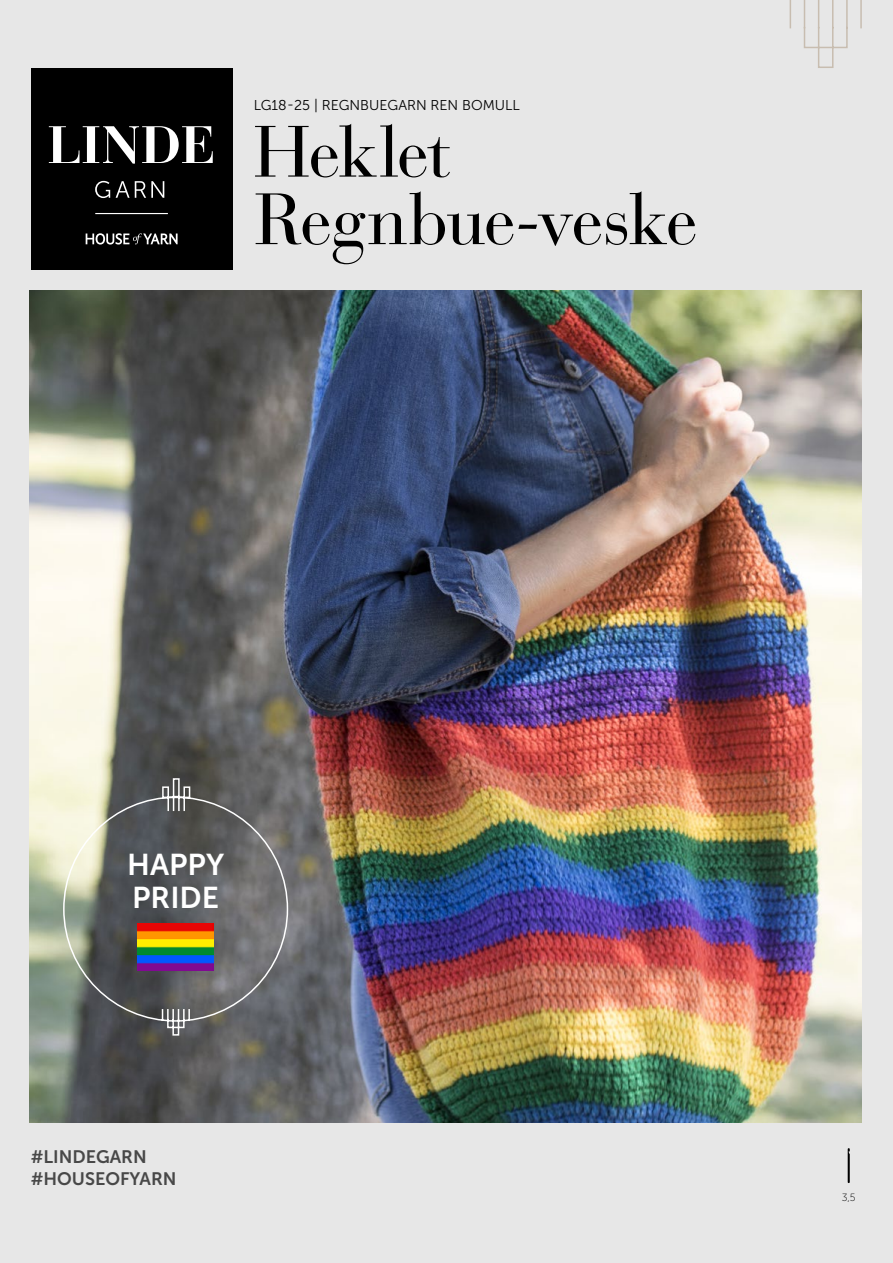
<style>
.page{position:relative;width:893px;height:1263px;background:#e7e7e7}
.page>*{position:absolute;margin:0;border:0;box-sizing:border-box;transform-origin:0 0}
.t1{font:72px "Bauer Bodoni Std";letter-spacing:-.025em;color:#000}
.t2{font:30px "Museo Sans 700";color:#fff}
.t3{font:18px "Museo Sans 700";color:#484848}
.t4{font:14.25px "Museo Sans 300";color:#000}
.t5{font:10.5px "Museo Sans 100";color:#000}
</style>
<div class="page">
<svg style="left:789px;top:0;width:73px;height:68px"></svg>
<img style="left:30px;top:291px;width:832px;height:832px">
<div style="left:31px;top:68px;width:201px;height:201px;background:#000"></div>
<hr style="left:96px;top:213px;width:71px;height:1px;background:#fff">
<svg style="left:49px;top:126px;width:164px;height:38px"></svg>
<svg style="left:95px;top:181px;width:15px;height:17px"></svg>
<svg style="left:116px;top:181px;width:48px;height:17px"></svg>
<svg style="left:86px;top:233px;width:92px;height:12px"></svg>
<svg style="left:848px;top:1148px;width:2px;height:35px"></svg>
<svg style="left:62px;top:777px;width:227px;height:259px;background:#6f716e"></svg>
<img style="left:138px;top:923px;width:75px;height:47px">
<p class="t4" style="left:254px;top:97px;width:268px">LG18-25 | REGNBUEGARN REN BOMULL</p>
<p class="t1" style="left:254px;top:109px;width:198px">Heklet</p>
<p class="t1" style="left:254px;top:176px;width:445px">Regnbue-veske</p>
<p class="t2" style="left:127px;top:848px;width:98px">HAPPY</p>
<p class="t2" style="left:132px;top:881px;width:88px">PRIDE</p>
<p class="t3" style="left:31px;top:1147px;width:117px">#LINDEGARN</p>
<p class="t3" style="left:31px;top:1168px;width:147px">#HOUSEOFYARN</p>
<p class="t5" style="left:842px;top:1192px;width:15px">3,5</p>
</div>
